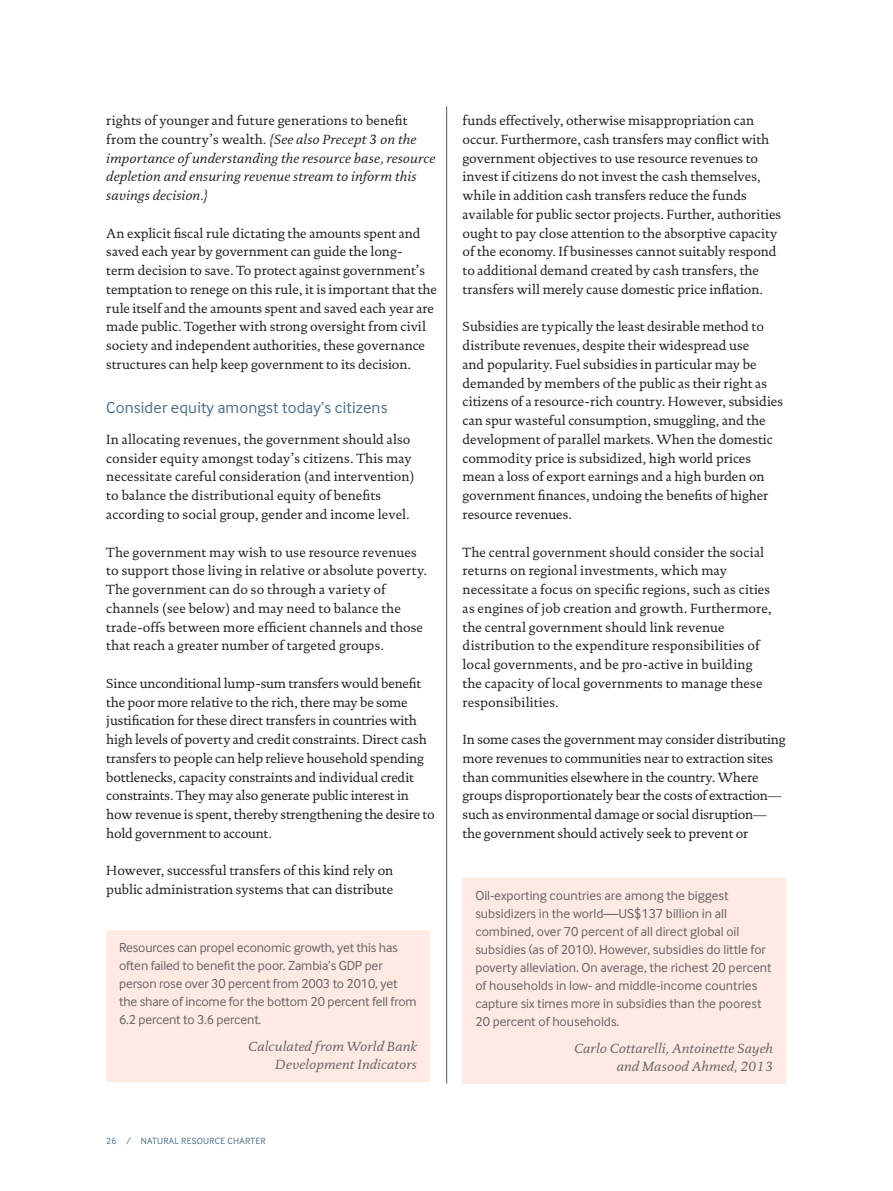
<style>
.page{position:relative;width:893px;height:1191px;background:#fff}
.page>*{position:absolute;margin:0;border:0;box-sizing:border-box;transform-origin:0 0}
.A_head_INTERFACE{font:16.5px "Inter Face";letter-spacing:.01em;color:#4f7088}
.FULL_OUT__SPACE_AFT{font:13.5px/18.8px "DTL Documenta T";color:#231f20}
.body{font:13.5px/18.8px "DTL Documenta T";letter-spacing:-.005em;color:#231f20}
.Box_text{font:13.5px/18px "Inter Face";color:#636366}
.Full_out{font:13.5px/18.8px "DTL Documenta T";letter-spacing:.01em;color:#231f20}
.FULL_OUT__SPACE_AFT-2{font:italic 13.5px/18.8px "DTL Documenta T";letter-spacing:.01em;color:#231f20}
.Box_ref{font:italic 13.5px/18px "DTL Documenta T";letter-spacing:.01em;color:#636366;text-align:right}
.t1{font:9.3px "Inter Face";letter-spacing:.025em;color:#4f7088}
.s1{font-style:normal}
</style>
<div class="page">
<hr style="left:446px;top:106px;width:1px;height:977px;background:#57585a">
<div style="left:463px;top:878px;width:323px;height:205px;background:#ffeae3"></div>
<div style="left:106px;top:930px;width:324px;height:151px;background:#ffeae3"></div>
<p class="FULL_OUT__SPACE_AFT-2" style="left:106px;top:111px;width:330px"><span class="s1">rights of younger and future generations to benefit from the country’s wealth.</span> {See also Precept 3 on the importance of understanding the resource base, resource depletion and ensuring revenue stream to inform this savings decision.}</p>
<p class="body" style="left:106px;top:224px;width:332px">An explicit fiscal rule dictating the amounts spent and saved each year by government can guide the long-<br>term decision to save. To protect against government’s temptation to renege on this rule, it is important that the rule itself and the amounts spent and saved each year are made public. Together with strong oversight from civil society and independent authorities, these governance structures can help keep government to its decision.</p>
<p class="A_head_INTERFACE" style="left:106px;top:398px;width:283px">Consider equity amongst today’s citizens</p>
<p class="Full_out" style="left:106px;top:430px;width:310px">In allocating revenues, the government should also consider equity amongst today’s citizens. This may necessitate careful consideration (and intervention) to balance the distributional equity of benefits according to social group, gender and income level.</p>
<p class="Full_out" style="left:106px;top:542px;width:322px">The government may wish to use resource revenues to support those living in relative or absolute poverty.<br>The government can do so through a variety of channels (see below) and may need to balance the trade-offs between more efficient channels and those that reach a greater number of targeted groups.</p>
<p class="FULL_OUT__SPACE_AFT" style="left:106px;top:674px;width:330px">Since unconditional lump-sum transfers would benefit the poor more relative to the rich, there may be some justification for these direct transfers in countries with high levels of poverty and credit constraints. Direct cash transfers to people can help relieve household spending bottlenecks, capacity constraints and individual credit constraints. They may also generate public interest in how revenue is spent, thereby strengthening the desire to hold government to account.</p>
<p class="FULL_OUT__SPACE_AFT" style="left:106px;top:861px;width:289px">However, successful transfers of this kind rely on public administration systems that can distribute</p>
<p class="Box_text" style="left:119px;top:938px;width:299px">Resources can propel economic growth, yet this has often failed to benefit the poor. Zambia’s GDP per person rose over 30 percent from 2003 to 2010, yet the share of income for the bottom 20 percent fell from 6.2 percent to 3.6 percent.</p>
<p class="Box_ref" style="left:248px;top:1037px;width:170px">Calculated from World Bank<br>Development Indicators</p>
<p class="t1" style="left:106px;top:1135px;width:161px">26 / NATURAL RESOURCE CHARTER</p>
<p class="FULL_OUT__SPACE_AFT" style="left:463px;top:111px;width:320px">funds effectively, otherwise misappropriation can occur. Furthermore, cash transfers may conflict with government objectives to use resource revenues to invest if citizens do not invest the cash themselves, while in addition cash transfers reduce the funds available for public sector projects. Further, authorities ought to pay close attention to the absorptive capacity of the economy. If businesses cannot suitably respond to additional demand created by cash transfers, the transfers will merely cause domestic price inflation.</p>
<p class="FULL_OUT__SPACE_AFT" style="left:463px;top:317px;width:322px">Subsidies are typically the least desirable method to distribute revenues, despite their widespread use<br>and popularity. Fuel subsidies in particular may be demanded by members of the public as their right as citizens of a resource-rich country. However, subsidies can spur wasteful consumption, smuggling, and the development of parallel markets. When the domestic commodity price is subsidized, high world prices mean a loss of export earnings and a high burden on government finances, undoing the benefits of higher resource revenues.</p>
<p class="FULL_OUT__SPACE_AFT" style="left:463px;top:542px;width:311px">The central government should consider the social returns on regional investments, which may necessitate a focus on specific regions, such as cities as engines of job creation and growth. Furthermore, the central government should link revenue distribution to the expenditure responsibilities of local governments, and be pro-active in building the capacity of local governments to manage these responsibilities.</p>
<p class="body" style="left:463px;top:730px;width:324px">In some cases the government may consider distributing more revenues to communities near to extraction sites than communities elsewhere in the country. Where groups disproportionately bear the costs of extraction— such as environmental damage or social disruption— the government should actively seek to prevent or</p>
<p class="Box_text" style="left:475px;top:886px;width:298px">Oil-exporting countries are among the biggest subsidizers in the world—US$137 billion in all combined, over 70 percent of all direct global oil subsidies (as of 2010). However, subsidies do little for poverty alleviation. On average, the richest 20 percent of households in low- and middle-income countries capture six times more in subsidies than the poorest 20 percent of households.</p>
<p class="Box_ref" style="left:574px;top:1039px;width:200px">Carlo Cottarelli, Antoinette Sayeh and Masood Ahmed, 2013</p>
</div>
